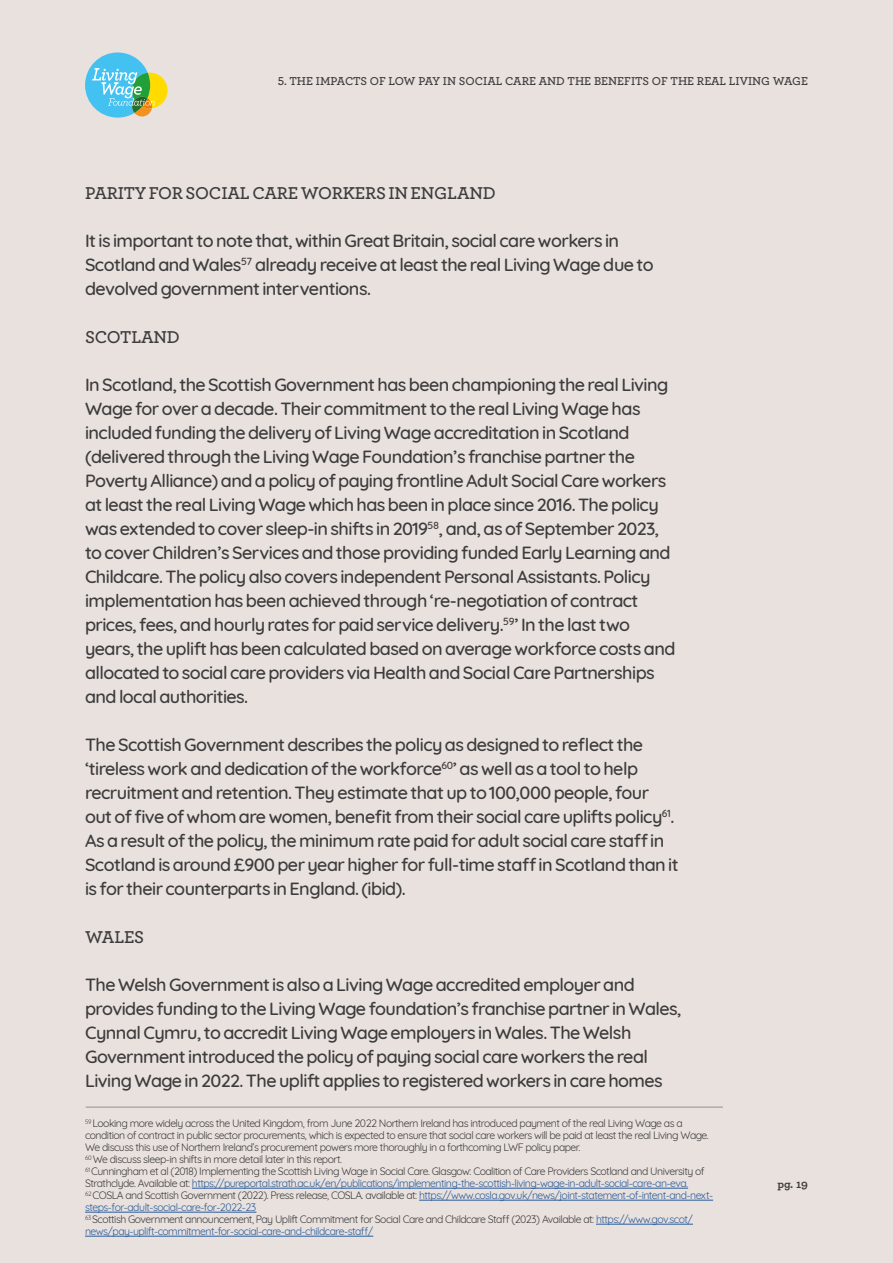
<style>
.page{position:relative;width:893px;height:1263px;background:#e9e1de}
.page>*{position:absolute;margin:0;border:0;box-sizing:border-box;transform-origin:0 0}
.t1{font:500 18px/24px "Quicksand";letter-spacing:-.03em;color:#3c3c3c}
.t2{font:600 18px "Archer";letter-spacing:-.01em;color:#3c3c3c}
.t3{font:600 12px "Archer";color:#3c3c3c}
.t4{font:700 12px "Archer";color:#3c3c3c}
.t5{font:10.5px/12px "Quicksand";letter-spacing:-.05em;color:#3c3c3c}
.s1{color:#275b9b}
</style>
<div class="page">
<svg style="left:85px;top:52px;width:83px;height:66px"></svg>
<hr style="left:192px;top:1188px;width:496px;height:1px;background:#275b9b">
<hr style="left:419px;top:1200px;width:294px;height:1px;background:#275b9b">
<hr style="left:85px;top:1212px;width:171px;height:1px;background:#275b9b">
<hr style="left:596px;top:1224px;width:97px;height:1px;background:#275b9b">
<hr style="left:85px;top:1236px;width:288px;height:1px;background:#275b9b">
<hr style="left:86px;top:1107px;width:637px;height:1px;background:#3c3c3c">
<p class="t3" style="left:278px;top:72px;width:532px">5. THE IMPACTS OF LOW PAY IN SOCIAL CARE AND THE BENEFITS OF THE REAL LIVING WAGE</p>
<p class="t2" style="left:85px;top:179px;width:412px">PARITY FOR SOCIAL CARE WORKERS IN ENGLAND</p>
<p class="t1" style="left:85px;top:227px;width:570px">It is important to note that, within Great Britain, social care workers in<br>Scotland and Wales<sup>57</sup> already receive at least the real Living Wage due to devolved government interventions.</p>
<p class="t2" style="left:85px;top:323px;width:96px">SCOTLAND</p>
<p class="t1" style="left:85px;top:371px;width:592px">In Scotland, the Scottish Government has been championing the real Living Wage for over a decade. Their commitment to the real Living Wage has included funding the delivery of Living Wage accreditation in Scotland (delivered through the Living Wage Foundation’s franchise partner the Poverty Alliance) and a policy of paying frontline Adult Social Care workers at least the real Living Wage which has been in place since 2016. The policy was extended to cover sleep-in shifts in 2019<sup>58</sup>, and, as of September 2023, to cover Children’s Services and those providing funded Early Learning and Childcare. The policy also covers independent Personal Assistants. Policy implementation has been achieved through ‘re-negotiation of contract prices, fees, and hourly rates for paid service delivery.<sup>59</sup>’ In the last two years, the uplift has been calculated based on average workforce costs and allocated to social care providers via Health and Social Care Partnerships and local authorities.</p>
<p class="t1" style="left:85px;top:731px;width:595px">The Scottish Government describes the policy as designed to reflect the ‘tireless work and dedication of the workforce<sup>60</sup>’ as well as a tool to help recruitment and retention. They estimate that up to 100,000 people, four out of five of whom are women, benefit from their social care uplifts policy<sup>61</sup>.<br>As a result of the policy, the minimum rate paid for adult social care staff in Scotland is around £900 per year higher for full-time staff in Scotland than it is for their counterparts in England. (ibid).</p>
<p class="t2" style="left:85px;top:923px;width:61px">WALES</p>
<p class="t1" style="left:85px;top:971px;width:598px">The Welsh Government is also a Living Wage accredited employer and provides funding to the Living Wage foundation’s franchise partner in Wales, Cynnal Cymru, to accredit Living Wage employers in Wales. The Welsh Government introduced the policy of paying social care workers the real Living Wage in 2022. The uplift applies to registered workers in care homes</p>
<p class="t5" style="left:85px;top:1116px;width:630px"><sup>59</sup> Looking more widely across the United Kingdom, from June 2022 Northern Ireland has introduced payment of the real Living Wage as a condition of contract in public sector procurements, which is expected to ensure that social care workers will be paid at least the real Living Wage.<br>We discuss this use of Northern Ireland’s procurement powers more thoroughly in a forthcoming LWF policy paper.<br><sup>60</sup> We discuss sleep-in shifts in more detail later in this report.<br><sup>61</sup> Cunningham et al (2018) Implementing the Scottish Living Wage in Social Care. Glasgow: Coalition of Care Providers Scotland and University of Strathclyde. Available at: <span class="s1">https://pureportal.strath.ac.uk/en/publications/implementing-the-scottish-living-wage-in-adult-social-care-an-eva.<br></span><sup>62</sup> COSLA and Scottish Government (2022). Press release, COSLA. available at: <span class="s1">https://www.cosla.gov.uk/news/joint-statement-of-intent-and-next&shy;steps-for-adult-social-care-for-2022-23<br></span><sup>63</sup> Scottish Government announcement, Pay Uplift Commitment for Social Care and Childcare Staff (2023) Available at: <span class="s1">https://www.gov.scot/ news/pay-uplift-commitment-for-social-care-and-childcare-staff/</span></p>
<p class="t4" style="left:777px;top:1174px;width:32px">pg. 19</p>
</div>
